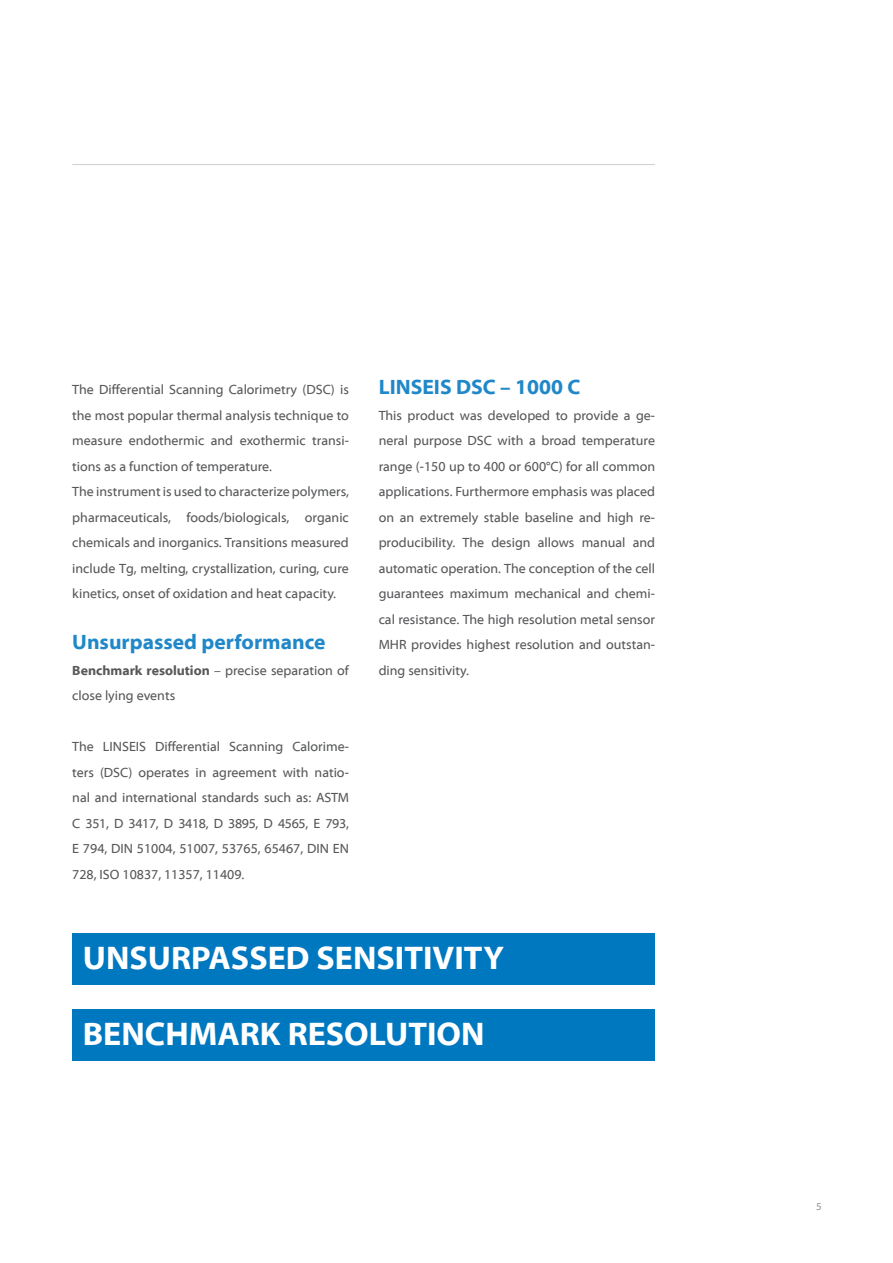
<style>
.page{position:relative;width:893px;height:1263px;background:#fff}
.page>*{position:absolute;margin:0;border:0;box-sizing:border-box;transform-origin:0 0}
.Balken{font:700 33px "Myriad Web Pro";color:#fff}
.Überschrift_3{font:700 21px "Myriad Web Pro";color:#2088c9}
.Fließtext_9pt{font:13.5px/25.5px "Myriad Web Pro";color:#57585a;text-align:justify}
.t1{font:10.5px "Myriad Web Pro";color:#939598}
.s1{font-weight:700}
</style>
<div class="page">
<hr style="left:72px;top:164px;width:583px;height:1px;background:#d1d2d4">
<div style="left:72px;top:933px;width:583px;height:51px;background:#0078c0"></div>
<div style="left:72px;top:1010px;width:583px;height:51px;background:#0078c0"></div>
<p class="Fließtext_9pt" style="left:72px;top:377px;width:278px">The Differential Scanning Calorimetry (DSC) is the most popular thermal analysis technique to measure endothermic and exothermic transi&shy;tions as a function of temperature.</p>
<p class="Fließtext_9pt" style="left:72px;top:479px;width:278px">The instrument is used to characterize polymers, pharmaceuticals, foods/biologicals, organic chemicals and inorganics. Transitions measured include Tg, melting, crystallization, curing, cure kinetics, onset of oxidation and heat capacity.</p>
<p class="Überschrift_3" style="left:72px;top:630px;width:255px">Unsurpassed performance</p>
<p class="Fließtext_9pt" style="left:72px;top:658px;width:278px"><span class="s1">Benchmark resolution</span> – precise separation of close lying events</p>
<p class="Fließtext_9pt" style="left:72px;top:734px;width:278px">The LINSEIS Differential Scanning Calorime&shy;ters (DSC) operates in agreement with natio&shy;nal and international standards such as: ASTM C 351, D 3417, D 3418, D 3895, D 4565, E 793, E 794, DIN 51004, 51007, 53765, 65467, DIN EN 728, ISO 10837, 11357, 11409.</p>
<p class="Überschrift_3" style="left:379px;top:375px;width:203px">LINSEIS DSC – 1000 C</p>
<p class="Fließtext_9pt" style="left:379px;top:403px;width:278px">This product was developed to provide a ge&shy;neral purpose DSC with a broad temperature range (-150 up to 400 or 600°C) for all common applications. Furthermore emphasis was placed on an extremely stable baseline and high re&shy;producibility. The design allows manual and automatic operation. The conception of the cell guarantees maximum mechanical and chemi&shy;cal resistance. The high resolution metal sensor MHR provides highest resolution and outstan&shy;ding sensitivity.</p>
<p class="Balken" style="left:83px;top:940px;width:423px">UNSURPASSED SENSITIVITY</p>
<p class="Balken" style="left:83px;top:1016px;width:403px">BENCHMARK RESOLUTION</p>
<p class="t1" style="left:816px;top:1201px;width:7px">5</p>
</div>
